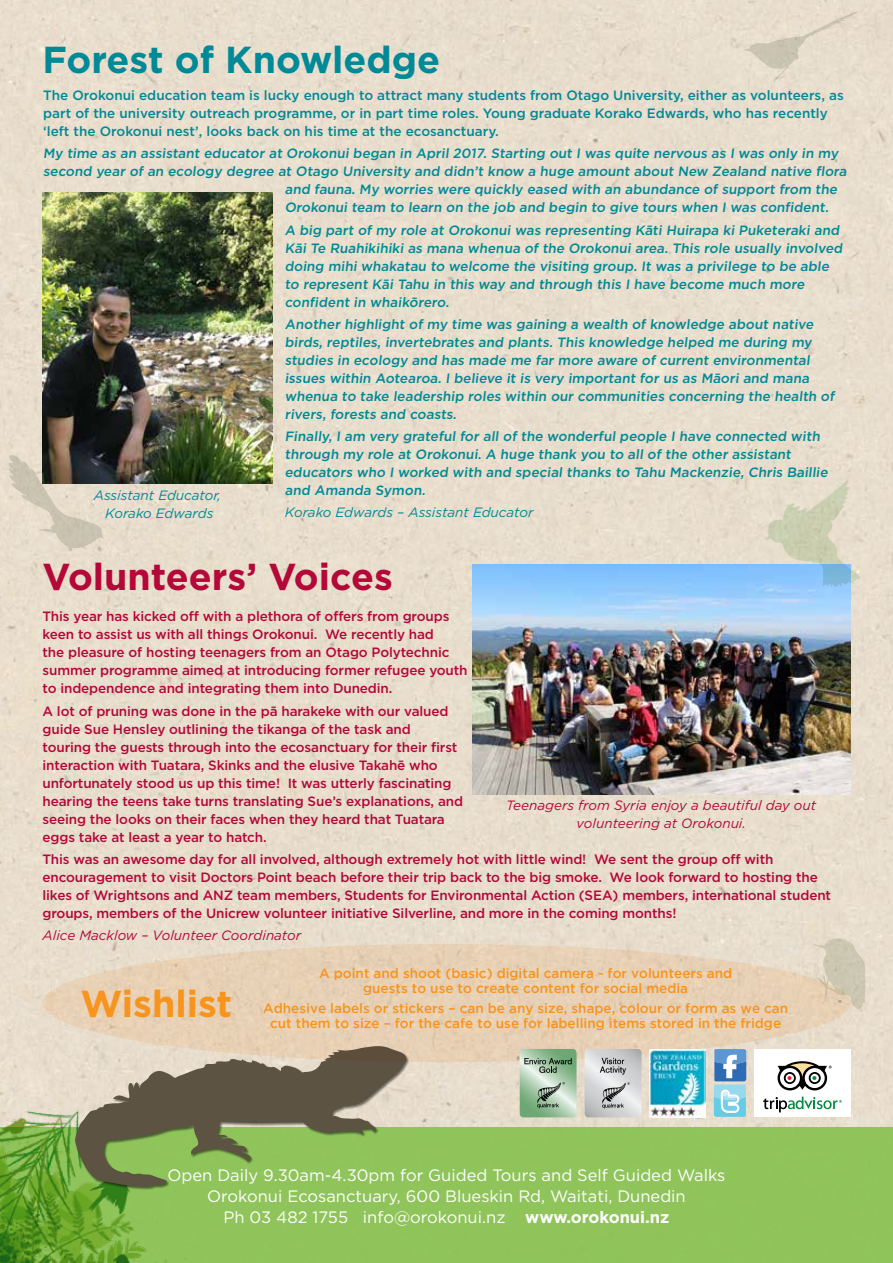
<style>
.page{position:relative;width:893px;height:1263px;background:#fff}
.page>*{position:absolute;margin:0;border:0;box-sizing:border-box;transform-origin:0 0}
.t1{font:700 37.5px "Gotham";color:#008996}
.t2{font:700 37.5px "Gotham";color:#b30838}
.t3{font:700 37.5px "Gotham";color:#f7941e}
.t4{font:16.5px/21px "Gotham";color:#fff;text-align:center}
.t5{font:500 13.5px/18px "Gotham";color:#008996}
.t6{font:500 13.5px/18px "Gotham";letter-spacing:-.01em;color:#b30838}
.t7{font:500 13.5px/15px "Gotham";color:#f7941e;text-align:center}
.t8{font:italic 13.5px/18px "Gotham";color:#b30838;text-align:center}
.t9{font:italic 13.5px/18px "Gotham";color:#008996;text-align:center}
.s1{font-weight:700}
</style>
<div class="page">
<div style="left:0;top:0;width:893px;height:1127px;background:#e8decd"></div>
<div style="left:0;top:1127px;width:893px;height:136px;background:#8fc45b"></div>
<img style="left:0;top:1063px;width:167px;height:200px">
<svg style="left:9px;top:454px;width:96px;height:98px;background:#ddd3c2"></svg>
<div style="left:75px;top:1046px;width:335px;height:144px;background:#000;opacity:.5"></div>
<svg style="left:75px;top:1045px;width:333px;height:142px"></svg>
<svg style="left:812px;top:938px;width:54px;height:71px;background:#d4cdb8"></svg>
<svg style="left:743px;top:10px;width:117px;height:74px;background:#e3d9c9"></svg>
<div style="left:43px;top:944px;width:807px;height:118px;background:#e7d1b5;border-radius:50%"></div>
<div style="left:754px;top:1049px;width:96px;height:68px;background:#fff"></div>
<svg style="left:777px;top:1061px;width:55px;height:29px"></svg>
<svg style="left:763px;top:1096px;width:79px;height:16px"></svg>
<svg style="left:714px;top:1049px;width:32px;height:68px;background:#84badb"></svg>
<svg style="left:585px;top:1049px;width:56px;height:68px;background:#c6c7c8"></svg>
<svg style="left:520px;top:1049px;width:56px;height:68px;background:#98b99b"></svg>
<img style="left:649px;top:1049px;width:57px;height:68px">
<img style="left:43px;top:193px;width:229px;height:291px">
<img style="left:472px;top:564px;width:378px;height:230px">
<svg style="left:765px;top:480px;width:96px;height:107px;background:#cad2ca"></svg>
<h1 class="t1" style="left:43px;top:34px;width:399px">Forest of Knowledge</h1>
<p class="t5" style="left:43px;top:86px;width:802px">The Orokonui education team is lucky enough to attract many students from Otago University, either as volunteers, as part of the university outreach programme, or in part time roles. Young graduate Korako Edwards, who has recently ‘left the Orokonui nest’, looks back on his time at the ecosanctuary.</p>
<p class="t5" style="left:43px;top:144px;width:799px">My time as an assistant educator at Orokonui began in April 2017. Starting out I was quite nervous as I was only in my</p>
<p class="t5" style="left:43px;top:162px;width:807px">second year of an ecology degree at Otago University and didn’t know a huge amount about New Zealand native flora</p>
<p class="t5" style="left:285px;top:180px;width:556px">and fauna. My worries were quickly eased with an abundance of support from the</p>
<p class="t5" style="left:285px;top:198px;width:547px">Orokonui team to learn on the job and begin to give tours when I was confident.</p>
<p class="t5" style="left:285px;top:221px;width:561px">A big part of my role at Orokonui was representing Kāti Huirapa ki Puketeraki and Kāi Te Ruahikihiki as mana whenua of the Orokonui area. This role usually involved doing mihi whakatau to welcome the visiting group. It was a privilege to be able to represent Kāi Tahu in this way and through this I have become much more confident in whaikōrero.</p>
<p class="t5" style="left:285px;top:315px;width:553px">Another highlight of my time was gaining a wealth of knowledge about native birds, reptiles, invertebrates and plants. This knowledge helped me during my studies in ecology and has made me far more aware of current environmental issues within Aotearoa. I believe it is very important for us as Māori and mana whenua to take leadership roles within our communities concerning the health of rivers, forests and coasts.</p>
<p class="t5" style="left:285px;top:427px;width:547px">Finally, I am very grateful for all of the wonderful people I have connected with through my role at Orokonui. A huge thank you to all of the other assistant educators who I worked with and special thanks to Tahu Mackenzie, Chris Baillie and Amanda Symon.</p>
<p class="t9" style="left:285px;top:503px;width:250px">Korako Edwards – Assistant Educator</p>
<p class="t9" style="left:94px;top:486px;width:129px">Assistant Educator,<br>Korako Edwards</p>
<h1 class="t2" style="left:43px;top:552px;width:352px">Volunteers’ Voices</h1>
<p class="t6" style="left:43px;top:607px;width:427px">This year has kicked off with a plethora of offers from groups keen to assist us with all things Orokonui. We recently had<br>the pleasure of hosting teenagers from an Otago Polytechnic summer programme aimed at introducing former refugee youth to independence and integrating them into Dunedin.</p>
<p class="t6" style="left:43px;top:702px;width:422px">A lot of pruning was done in the pā harakeke with our valued guide Sue Hensley outlining the tikanga of the task and<br>touring the guests through into the ecosanctuary for their first interaction with Tuatara, Skinks and the elusive Takahē who unfortunately stood us up this time! It was utterly fascinating hearing the teens take turns translating Sue’s explanations, and seeing the looks on their faces when they heard that Tuatara eggs take at least a year to hatch.</p>
<p class="t6" style="left:43px;top:850px;width:790px">This was an awesome day for all involved, although extremely hot with little wind! We sent the group off with encouragement to visit Doctors Point beach before their trip back to the big smoke. We look forward to hosting the likes of Wrightsons and ANZ team members, Students for Environmental Action (SEA) members, international student groups, members of the Unicrew volunteer initiative Silverline, and more in the coming months!</p>
<p class="t8" style="left:43px;top:926px;width:260px">Alice Macklow – Volunteer Coordinator</p>
<p class="t8" style="left:506px;top:796px;width:311px">Teenagers from Syria enjoy a beautiful day out volunteering at Orokonui.</p>
<h1 class="t3" style="left:80px;top:978px;width:153px">Wishlist</h1>
<p class="t7" style="left:319px;top:966px;width:415px">A point and shoot (basic) digital camera - for volunteers and guests to use to create content for social media</p>
<p class="t7" style="left:263px;top:1000px;width:527px">Adhesive labels or stickers – can be any size, shape, colour or form as we can cut them to size – for the cafe to use for labelling items stored in the fridge</p>
<p class="t4" style="left:167px;top:1164px;width:559px">Open Daily 9.30am-4.30pm for Guided Tours and Self Guided Walks<br>Orokonui Ecosanctuary, 600 Blueskin Rd, Waitati, Dunedin<br>Ph 03 482 1755 info@orokonui.nz <span class="s1">www.orokonui.nz</span></p>
</div>
